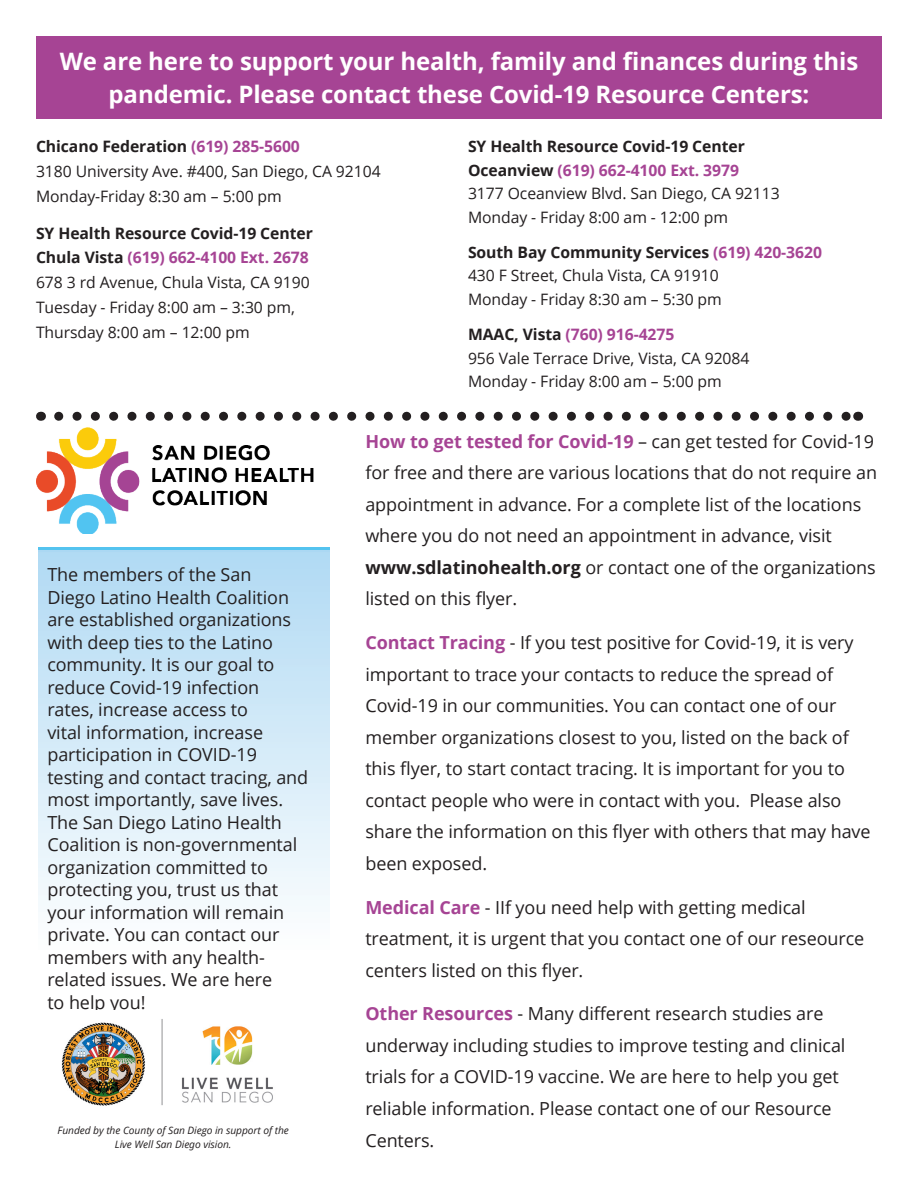
<style>
.page{position:relative;width:918px;height:1188px;background:#fff}
.page>*{position:absolute;margin:0;border:0;box-sizing:border-box;transform-origin:0 0}
.Subhead_Purple{font:700 24px/33px "Open Sans";letter-spacing:-.005em;color:#fff;text-align:center}
.t1{font:18px/22.5px "Open Sans";letter-spacing:-.005em;color:#231f20}
.Contact{font:15.75px/23.4px "Open Sans";letter-spacing:-.005em;color:#231f20}
.t2{font:italic 10.2px/14px "Open Sans";letter-spacing:-.005em;color:#231f20;text-align:center}
.s1{font-weight:700}
.s2{font-weight:700;color:#a64494}
</style>
<div class="page">
<div style="left:38px;top:547px;width:291px;height:492px;background:linear-gradient(to bottom,#b0daf3,#fff)"></div>
<img style="left:36px;top:428px;width:278px;height:105px">
<div style="left:36px;top:36px;width:846px;height:83px;background:#a64494"></div>
<svg style="left:41px;top:412px;width:817px;height:9px"></svg>
<svg style="left:59px;top:412px;width:790px;height:9px"></svg>
<img style="left:52px;top:1010px;width:237px;height:96px">
<p class="Subhead_Purple" style="left:60px;top:44px;width:800px">We are here to support your health, family and finances during this pandemic. Please contact these Covid-19 Resource Centers:</p>
<p class="Contact" style="left:36px;top:134px;width:346px;line-height:24.8px"><span class="s1">Chicano Federation</span> <span class="s2">(619) 285-5600<br></span>3180 University Ave. #400, San Diego, CA 92104<br>Monday-Friday 8:30 am – 5:00 pm</p>
<p class="Contact" style="left:36px;top:220px;width:278px;line-height:24.8px"><span class="s1">SY Health Resource Covid-19 Center Chula Vista</span> <span class="s2">(619) 662-4100 Ext. 2678<br></span>678 3 rd Avenue, Chula Vista, CA 9190<br>Tuesday - Friday 8:00 am – 3:30 pm, Thursday 8:00 am – 12:00 pm</p>
<p class="Contact" style="left:468px;top:135px;width:313px"><span class="s1">SY Health Resource Covid-19 Center Oceanview</span> <span class="s2">(619) 662-4100 Ext. 3979<br></span>3177 Oceanview Blvd. San Diego, CA 92113<br>Monday - Friday 8:00 am - 12:00 pm</p>
<p class="Contact" style="left:468px;top:240px;width:356px"><span class="s1">South Bay Community Services</span> <span class="s2">(619) 420-3620<br></span>430 F Street, Chula Vista, CA 91910<br>Monday - Friday 8:30 am – 5:30 pm</p>
<p class="Contact" style="left:468px;top:322px;width:283px"><span class="s1">MAAC, Vista</span> <span class="s2">(760) 916-4275<br></span>956 Vale Terrace Drive, Vista, CA 92084<br>Monday - Friday 8:00 am – 5:00 pm</p>
<p class="t1" style="left:47px;top:563px;width:262px">The members of the San<br>Diego Latino Health Coalition are established organizations with deep ties to the Latino community. It is our goal to reduce Covid-19 infection rates, increase access to<br>vital information, increase participation in COVID-19 testing and contact tracing, and most importantly, save lives.<br>The San Diego Latino Health<br>Coalition is non-governmental organization committed to protecting you, trust us that your information will remain private. You can contact our members with any health&shy;related issues. We are here<br>to help you!</p>
<p class="t2" style="left:58px;top:1123px;width:233px">Funded by the County of San Diego in support of the<br>Live Well San Diego vision.</p>
<p class="t1" style="left:365px;top:425px;width:513px;line-height:31.5px"><span class="s2">How to get tested for Covid-19</span> – can get tested for Covid-19 for free and there are various locations that do not require an appointment in advance. For a complete list of the locations where you do not need an appointment in advance, visit <span class="s1">www.sdlatinohealth.org</span> or contact one of the organizations listed on this flyer.</p>
<p class="t1" style="left:365px;top:626px;width:507px;line-height:31.5px"><span class="s2">Contact Tracing</span> - If you test positive for Covid-19, it is very important to trace your contacts to reduce the spread of Covid-19 in our communities. You can contact one of our member organizations closest to you, listed on the back of this flyer, to start contact tracing. It is important for you to contact people who were in contact with you. Please also share the information on this flyer with others that may have been exposed.</p>
<p class="t1" style="left:365px;top:891px;width:500px;line-height:31.5px"><span class="s2">Medical Care</span> - IIf you need help with getting medical treatment, it is urgent that you contact one of our reseource centers listed on this flyer.</p>
<p class="t1" style="left:365px;top:998px;width:482px;line-height:31.5px"><span class="s2">Other Resources</span> - Many different research studies are underway including studies to improve testing and clinical trials for a COVID-19 vaccine. We are here to help you get reliable information. Please contact one of our Resource Centers.</p>
</div>
